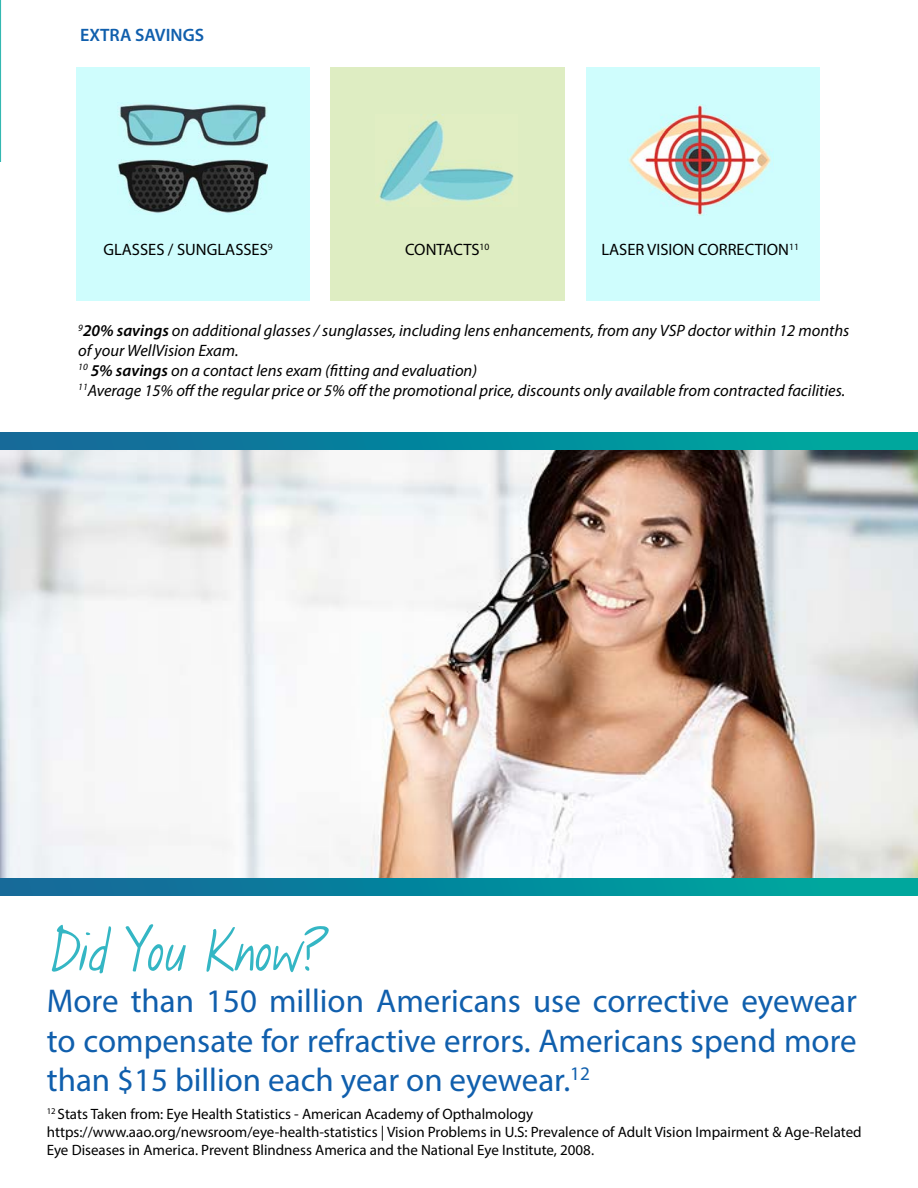
<style>
.page{position:relative;width:918px;height:1188px;background:#fff}
.page>*{position:absolute;margin:0;border:0;box-sizing:border-box;transform-origin:0 0}
.t1{font:54px "KG Hope For A Cure";color:#34b6c4}
.t2{font:33px/39.6px "Myriad Pro";color:#105fad;text-align:justify}
.t3{font:600 18px "Myriad Pro";color:#105fad}
.t4{font:italic 16.5px/19.8px "Myriad Pro";color:#000}
.t5{font:16.5px "Myriad Pro";color:#000}
.t6{font:15px/18px "Myriad Pro";color:#000101}
.s1{font-weight:600}
</style>
<div class="page">
<img style="left:0;top:450px;width:918px;height:428px">
<svg style="left:0;top:432px;width:918px;height:18px;background:#06889c"></svg>
<svg style="left:0;top:878px;width:918px;height:18px;background:#06889c"></svg>
<div style="left:330px;top:67px;width:234px;height:234px;background:#deedc2"></div>
<div style="left:76px;top:67px;width:234px;height:234px;background:#cffdfd"></div>
<div style="left:586px;top:67px;width:234px;height:234px;background:#cffdfd"></div>
<img style="left:118px;top:104px;width:149px;height:109px">
<img style="left:379px;top:120px;width:135px;height:82px">
<img style="left:628px;top:104px;width:143px;height:112px">
<svg style="left:0;top:0;width:1px;height:162px"></svg>
<p class="t3" style="left:80px;top:28px;width:125px">EXTRA SAVINGS</p>
<p class="t5" style="left:103px;top:243px;width:171px">GLASSES / SUNGLASSES<sup>9</sup></p>
<p class="t5" style="left:405px;top:243px;width:86px">CONTACTS<sup>10</sup></p>
<p class="t5" style="left:601px;top:243px;width:199px">LASER VISION CORRECTION<sup>11</sup></p>
<p class="t4" style="left:78px;top:322px;width:773px"><sup>9</sup><span class="s1">20% savings</span> on additional glasses / sunglasses, including lens enhancements, from any VSP doctor within 12 months of your WellVision Exam.<br><sup>10</sup> <span class="s1">5% savings</span> on a contact lens exam (fitting and evaluation)<br><sup>11</sup>Average 15% off the regular price or 5% off the promotional price, discounts only available from contracted facilities.</p>
<h1 class="t1" style="left:50px;top:921px;width:283px">Did You Know?</h1>
<h2 class="t2" style="left:47px;top:983px;width:812px">More than 150 million Americans use corrective eyewear to compensate for refractive errors. Americans spend more than $15 billion each year on eyewear.<sup>12</sup></h2>
<p class="t6" style="left:47px;top:1106px;width:816px"><sup>12</sup> Stats Taken from: Eye Health Statistics - American Academy of Opthalmology https://www.aao.org/newsroom/eye-health-statistics | Vision Problems in U.S: Prevalence of Adult Vision Impairment &amp; Age-Related<br>Eye Diseases in America. Prevent Blindness America and the National Eye Institute, 2008.</p>
</div>
